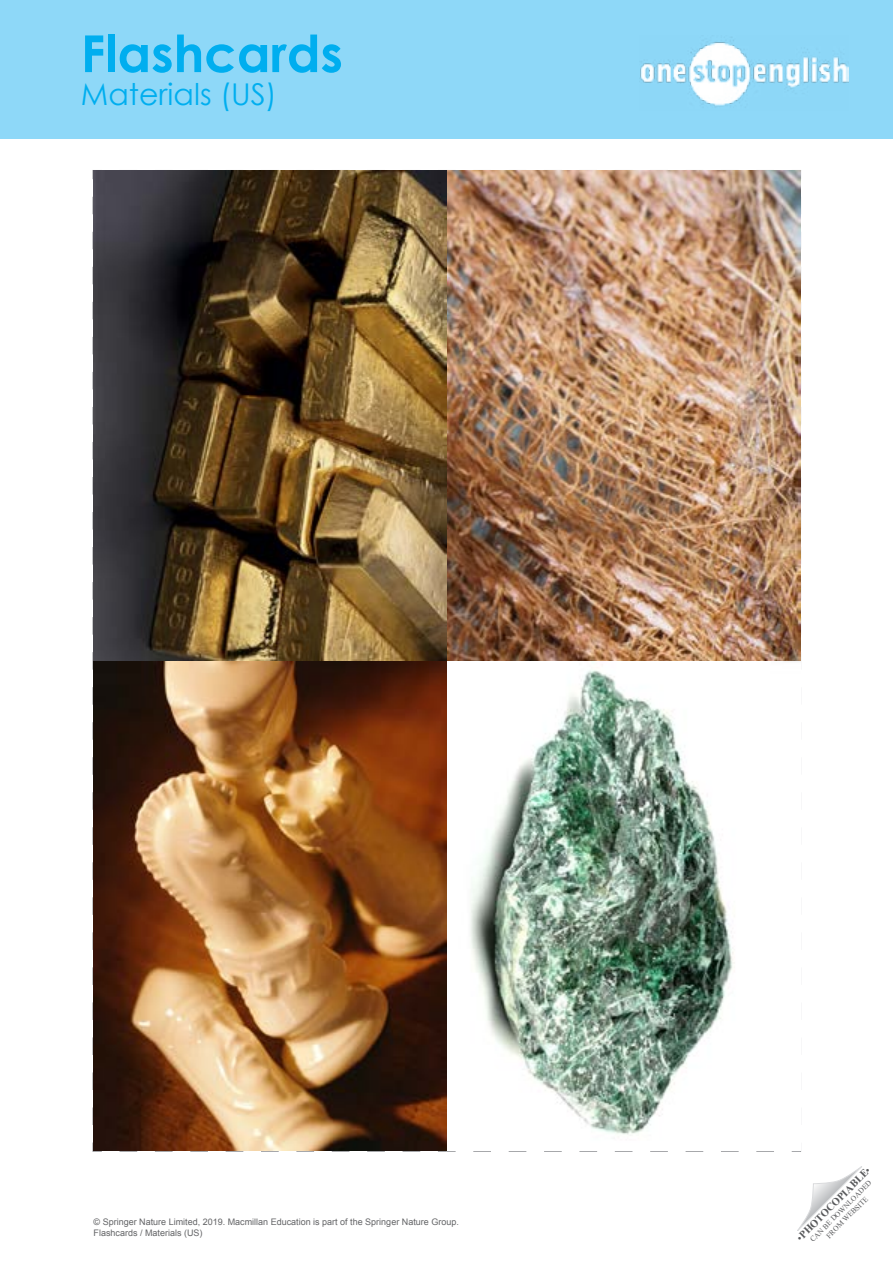
<style>
.page{position:relative;width:893px;height:1263px;background:#fff}
.page>*{position:absolute;margin:0;border:0;box-sizing:border-box;transform-origin:0 0}
.t1{font:700 51px "Century Gothic";color:#00aeef}
.t2{font:30px "Century Gothic";color:#00aeef}
.t3{font:700 10.5px "Times New Roman";color:#58595b}
.t4{font:9px/10.8px "Arial";color:#636466}
.t5{font:7.5px/9px "Times New Roman";color:#58595b;text-align:center}
.s1{font-weight:400}
</style>
<div class="page">
<div style="left:0;top:0;width:893px;height:139px;background:#8ed8f8"></div>
<svg style="left:797px;top:1166px;width:65px;height:65px"></svg>
<img style="left:640px;top:37px;width:208px;height:70px">
<svg style="left:800px;top:188px;width:1px;height:447px"></svg>
<svg style="left:446px;top:170px;width:355px;height:10px"></svg>
<svg style="left:120px;top:1151px;width:301px;height:1px"></svg>
<svg style="left:92px;top:660px;width:10px;height:492px"></svg>
<svg style="left:438px;top:1151px;width:363px;height:1px"></svg>
<img style="left:93px;top:171px;width:707px;height:980px">
<h1 class="t1" style="left:81px;top:15px;width:264px">Flashcards</h1>
<h2 class="t2" style="left:81px;top:73px;width:197px">Materials (US)</h2>
<p class="t4" style="left:94px;top:1217px;width:367px">© Springer Nature Limited, 2019. Macmillan Education is part of the Springer Nature Group.<br>Flashcards / Materials (US)</p>
<p class="t3" style="left:793px;top:1234px;width:101px;rotate:-45deg"><span class="s1">•</span>PHOTOCOPIABLE<span class="s1">•</span></p>
<p class="t5" style="left:808px;top:1237px;width:85px;rotate:-45deg">CAN BE DOWNLOADED<br>FROM WEBSITE</p>
</div>
